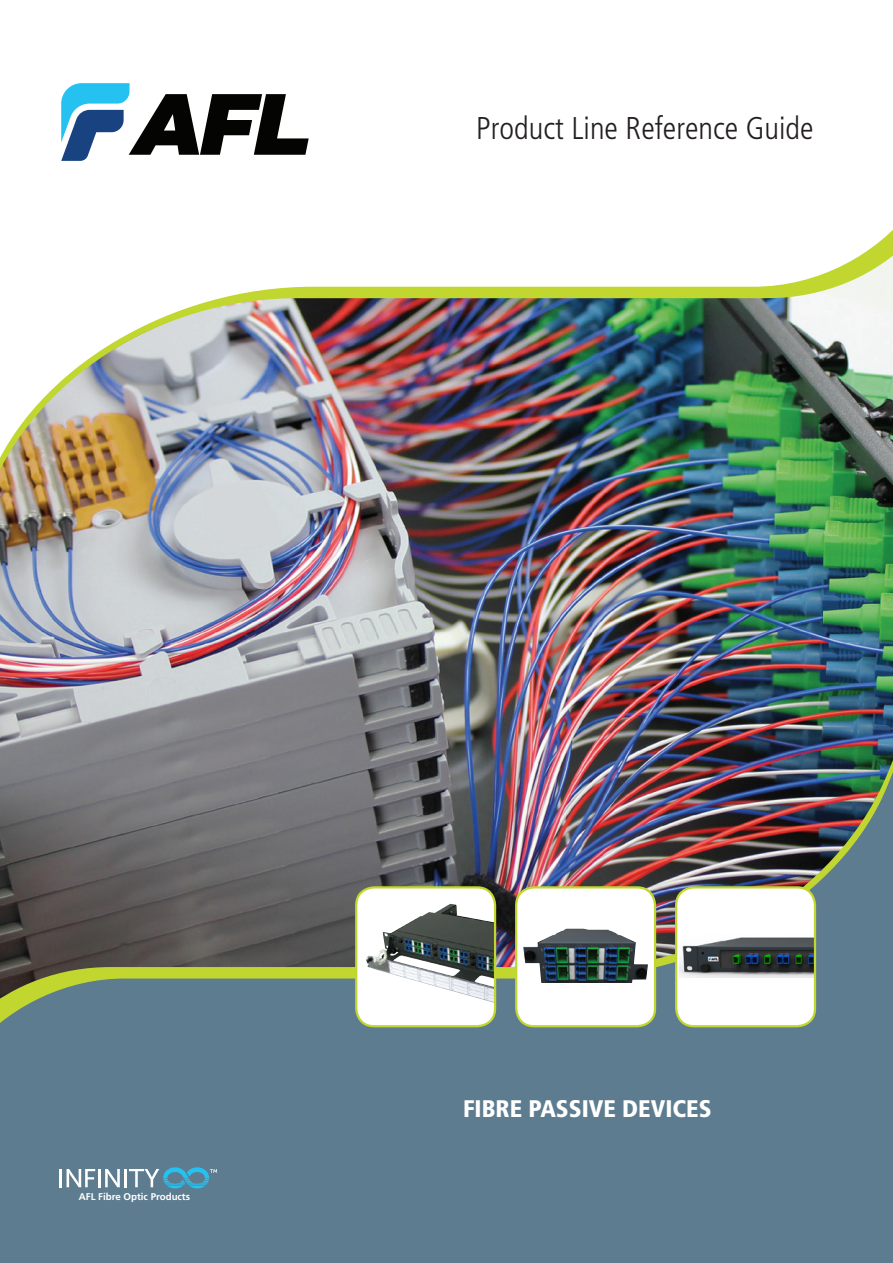
<style>
.page{position:relative;width:893px;height:1263px;background:#fff}
.page>*{position:absolute;margin:0;border:0;box-sizing:border-box;transform-origin:0 0}
.FPP_Product_Title{font:300 condensed 31.5px "Frutiger LT Std";color:#231f20}
.t1{font:900 condensed 24px "Frutiger LT Std";color:#fff}
.t2{font:700 9.75px "Frutiger";color:#fff}
</style>
<div class="page">
<div style="left:0;top:688px;width:893px;height:575px;background:#5d7c8f"></div>
<img style="left:0;top:516px;width:893px;height:200px">
<img style="left:0;top:716px;width:893px;height:312px">
<img style="left:0;top:230px;width:893px;height:286px">
<svg style="left:61px;top:83px;width:248px;height:78px"></svg>
<div style="left:676px;top:887px;width:139px;height:139px;background:#fff;border-radius:18px"></div>
<img style="left:680px;top:937px;width:133px;height:40px">
<div style="left:675px;top:886px;width:141px;height:141px;border:2px solid #c1d72f;border-radius:18px"></div>
<div style="left:516px;top:887px;width:139px;height:139px;background:#fff;border-radius:18px"></div>
<img style="left:523px;top:928px;width:125px;height:55px">
<div style="left:515px;top:886px;width:141px;height:141px;border:2px solid #c1d72f;border-radius:18px"></div>
<div style="left:356px;top:887px;width:139px;height:139px;background:#fff;border-radius:18px"></div>
<img style="left:366px;top:904px;width:127px;height:99px">
<div style="left:355px;top:886px;width:141px;height:141px;border:2px solid #c1d72f;border-radius:18px"></div>
<svg style="left:60px;top:1169px;width:35px;height:18px"></svg>
<hr style="left:98px;top:1169px;width:3px;height:18px;background:#fff">
<svg style="left:105px;top:1169px;width:15px;height:18px"></svg>
<hr style="left:124px;top:1169px;width:3px;height:18px;background:#fff">
<svg style="left:129px;top:1167px;width:88px;height:21px"></svg>
<p class="FPP_Product_Title" style="left:476px;top:111px;width:339px">Product Line Reference Guide</p>
<p class="t2" style="left:79px;top:1191px;width:113px">AFL Fibre Optic Products</p>
<p class="t1" style="left:463px;top:1094px;width:250px">FIBRE PASSIVE DEVICES</p>
</div>
